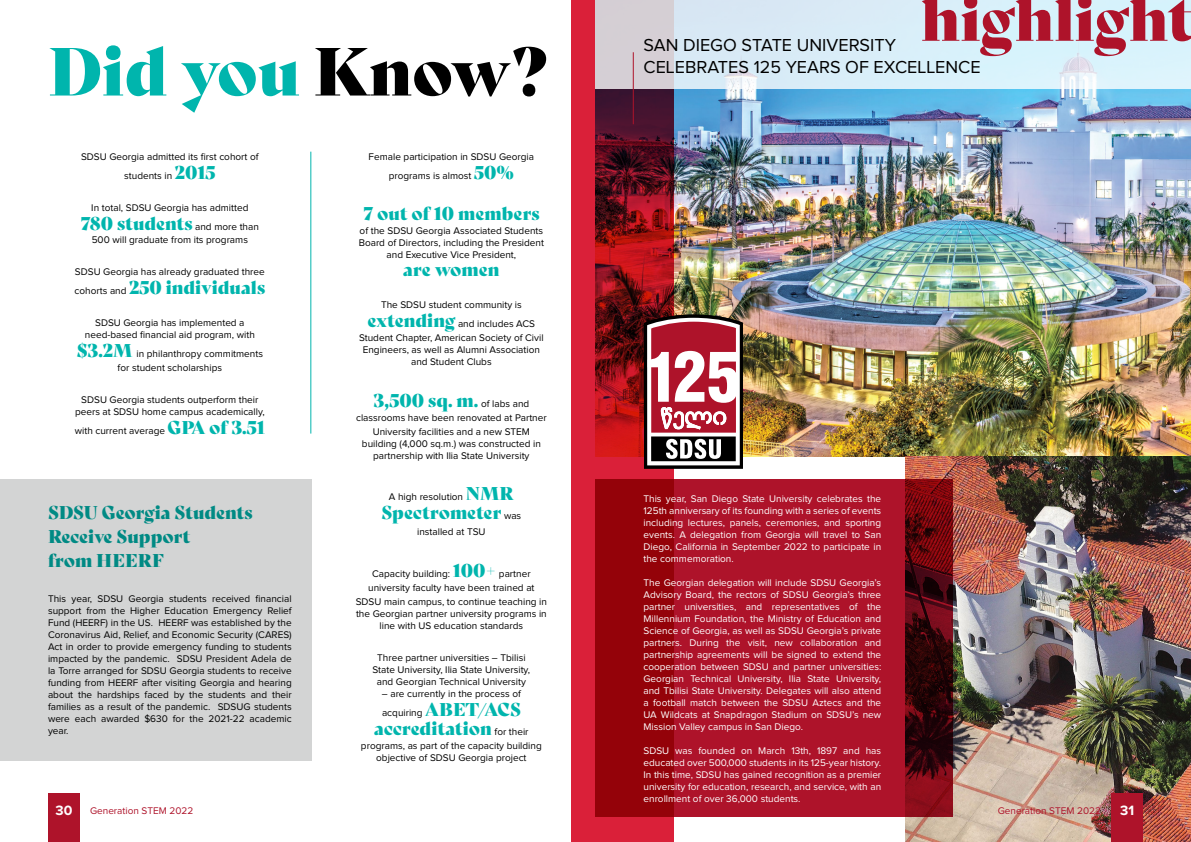
<style>
.page{position:relative;width:1191px;height:842px;background:#fff}
.page>*{position:absolute;margin:0;border:0;box-sizing:border-box;transform-origin:0 0}
.t1{font:66px "Bely Display";color:#00b5ad}
.t2{font:18px "Bely Display";color:#00b5ad}
.t3{font:18px/21.6px "Proxima Nova";color:#000}
.t4{font:18px/24px "Bely Display";color:#008a84}
.t5{font:700 14px "Proxima Nova";color:#fff}
.t6{font:10px/12px "Proxima Nova";color:#000;text-align:center}
.t7{font:10px/12px "Proxima Nova";color:#fff;text-align:justify}
.t8{font:10px "Proxima Nova";color:#ae132a}
.s1{color:#000}
.s2{font-family:"Bely Display";font-size:18px;color:#00b5ad}
.s3{font-family:"Proxima Nova";font-size:10px;color:#000}
</style>
<div class="page">
<div style="left:0;top:479px;width:311px;height:282px;background:#d3d4d4"></div>
<hr style="left:310px;top:152px;width:1px;height:282px;background:#00b5ad">
<img style="left:673px;top:88px;width:518px;height:368px">
<svg style="left:571px;top:0;width:102px;height:842px;background:#a81829"></svg>
<svg style="left:595px;top:0;width:596px;height:88px;background:#d9e7f1"></svg>
<img style="left:905px;top:456px;width:286px;height:386px">
<svg style="left:595px;top:479px;width:358px;height:337px;background:#9b0d1e"></svg>
<svg style="left:921px;top:0;width:270px;height:56px;background:#c595a4"></svg>
<hr style="left:633px;top:52px;width:1px;height:72px;background:#ae132a">
<svg style="left:644px;top:315px;width:99px;height:154px"></svg>
<div style="left:1111px;top:794px;width:32px;height:48px;background:#ae132a"></div>
<div style="left:48px;top:794px;width:32px;height:48px;background:#ae132a"></div>
<h1 class="t1" style="left:48px;top:18px;width:501px">Did you <span class="s1">Know?</span></h1>
<p class="t6" style="left:81px;top:147px;width:179px;line-height:19px">SDSU Georgia admitted its first cohort of students in <span class="s2">2015</span></p>
<p class="t6" style="left:91px;top:202px;width:159px">In total, SDSU Georgia has admitted</p>
<h2 class="t2" style="left:81px;top:209px;width:180px">780 students <span class="s3">and more than</span></h2>
<p class="t6" style="left:92px;top:234px;width:158px">500 will graduate from its programs</p>
<p class="t6" style="left:75px;top:266px;width:191px">SDSU Georgia has already graduated three</p>
<h2 class="t2" style="left:75px;top:273px;width:192px"><span class="s3">cohorts and</span> 250 individuals</h2>
<p class="t6" style="left:85px;top:317px;width:171px">SDSU Georgia has implemented a need-based financial aid program, with</p>
<p class="t6" style="left:77px;top:347px;width:188px;line-height:14px"><span class="s2">$3.2M</span> in philanthropy commitments for student scholarships</p>
<p class="t6" style="left:75px;top:394px;width:191px">SDSU Georgia students outperform their peers at SDSU home campus academically,</p>
<p class="t6" style="left:75px;top:425px;width:191px">with current average <span class="s2">GPA of 3.51</span></p>
<h2 class="t4" style="left:48px;top:499px;width:206px">SDSU Georgia Students<br>Receive Support<br>from HEERF</h2>
<p class="t6" style="left:48px;top:593px;width:245px;text-align:justify">This year, SDSU Georgia students received financial support from the Higher Education Emergency Relief Fund (HEERF) in the US. HEERF was established by the Coronavirus Aid, Relief, and Economic Security (CARES)<br>Act in order to provide emergency funding to students impacted by the pandemic. SDSU President Adela de la Torre arranged for SDSU Georgia students to receive funding from HEERF after visiting Georgia and hearing about the hardships faced by the students and their families as a result of the pandemic. SDSUG students were each awarded $630 for the 2021-22 academic year.</p>
<p class="t6" style="left:369px;top:147px;width:167px;line-height:19px">Female participation in SDSU Georgia programs is almost <span class="s2">50%</span></p>
<h2 class="t2" style="left:363px;top:199px;width:178px">7 out of 10 members</h2>
<p class="t6" style="left:359px;top:225px;width:187px">of the SDSU Georgia Associated Students<br>Board of Directors, including the President and Executive Vice President,</p>
<h2 class="t2" style="left:403px;top:255px;width:98px">are women</h2>
<p class="t6" style="left:368px;top:296px;width:169px;line-height:19px">The SDSU student community is <span class="s2">extending</span> and includes ACS</p>
<p class="t6" style="left:359px;top:332px;width:186px">Student Chapter, American Society of Civil<br>Engineers, as well as Alumni Association and Student Clubs</p>
<h2 class="t2" style="left:373px;top:386px;width:157px">3,500 sq. m. <span class="s3">of labs and</span></h2>
<p class="t6" style="left:356px;top:411px;width:192px;line-height:14px">classrooms have been renovated at Partner<br>University facilities and a new STEM</p>
<p class="t6" style="left:362px;top:438px;width:180px">building (4,000 sq.m.) was constructed in partnership with Ilia State University</p>
<p class="t6" style="left:389px;top:491px;width:127px">A high resolution <span class="s2">NMR</span></p>
<h2 class="t2" style="left:381px;top:498px;width:141px">Spectrometer <span class="s3">was</span></h2>
<p class="t6" style="left:417px;top:526px;width:70px">installed at TSU</p>
<p class="t6" style="left:356px;top:567px;width:193px;line-height:14px">Capacity building: <span class="s2">100+</span> partner university faculty have been trained at<br>SDSU main campus, to continue teaching in</p>
<p class="t6" style="left:356px;top:608px;width:192px">the Georgian partner university programs in line with US education standards</p>
<p class="t6" style="left:372px;top:652px;width:159px">Three partner universities – Tbilisi<br>State University, Ilia State University, and Georgian Technical University</p>
<p class="t6" style="left:382px;top:685px;width:141px;line-height:19px;text-align:left">– are currently in the process of acquiring <span class="s2">ABET/ACS</span></p>
<h2 class="t2" style="left:374px;top:714px;width:156px">accreditation <span class="s3">for their</span></h2>
<p class="t6" style="left:361px;top:740px;width:182px">programs, as part of the capacity building objective of SDSU Georgia project</p>
<h2 class="t3" style="left:643px;top:35px;width:338px">SAN DIEGO STATE UNIVERSITY<br>CELEBRATES 125 YEARS OF EXCELLENCE</h2>
<p class="t7" style="left:643px;top:493px;width:239px">This year, San Diego State University celebrates the 125th anniversary of its founding with a series of events including lectures, panels, ceremonies, and sporting events. A delegation from Georgia will travel to San Diego, California in September 2022 to participate in the commemoration.</p>
<p class="t7" style="left:643px;top:577px;width:239px">The Georgian delegation will include SDSU Georgia’s Advisory Board, the rectors of SDSU Georgia’s three partner universities, and representatives of the Millennium Foundation, the Ministry of Education and Science of Georgia, as well as SDSU Georgia’s private partners. During the visit, new collaboration and partnership agreements will be signed to extend the cooperation between SDSU and partner universities:<br>Georgian Technical University, Ilia State University, and Tbilisi State University. Delegates will also attend a football match between the SDSU Aztecs and the UA Wildcats at Snapdragon Stadium on SDSU’s new Mission Valley campus in San Diego.</p>
<p class="t7" style="left:643px;top:745px;width:239px">SDSU was founded on March 13th, 1897 and has educated over 500,000 students in its 125-year history.<br>In this time, SDSU has gained recognition as a premier university for education, research, and service, with an enrollment of over 36,000 students.</p>
<h3 class="t5" style="left:55px;top:800px;width:18px">30</h3>
<p class="t8" style="left:90px;top:806px;width:105px">Generation STEM 2022</p>
<p class="t8" style="left:997px;top:806px;width:105px">Generation STEM 2022</p>
<h3 class="t5" style="left:1120px;top:800px;width:15px">31</h3>
</div>
